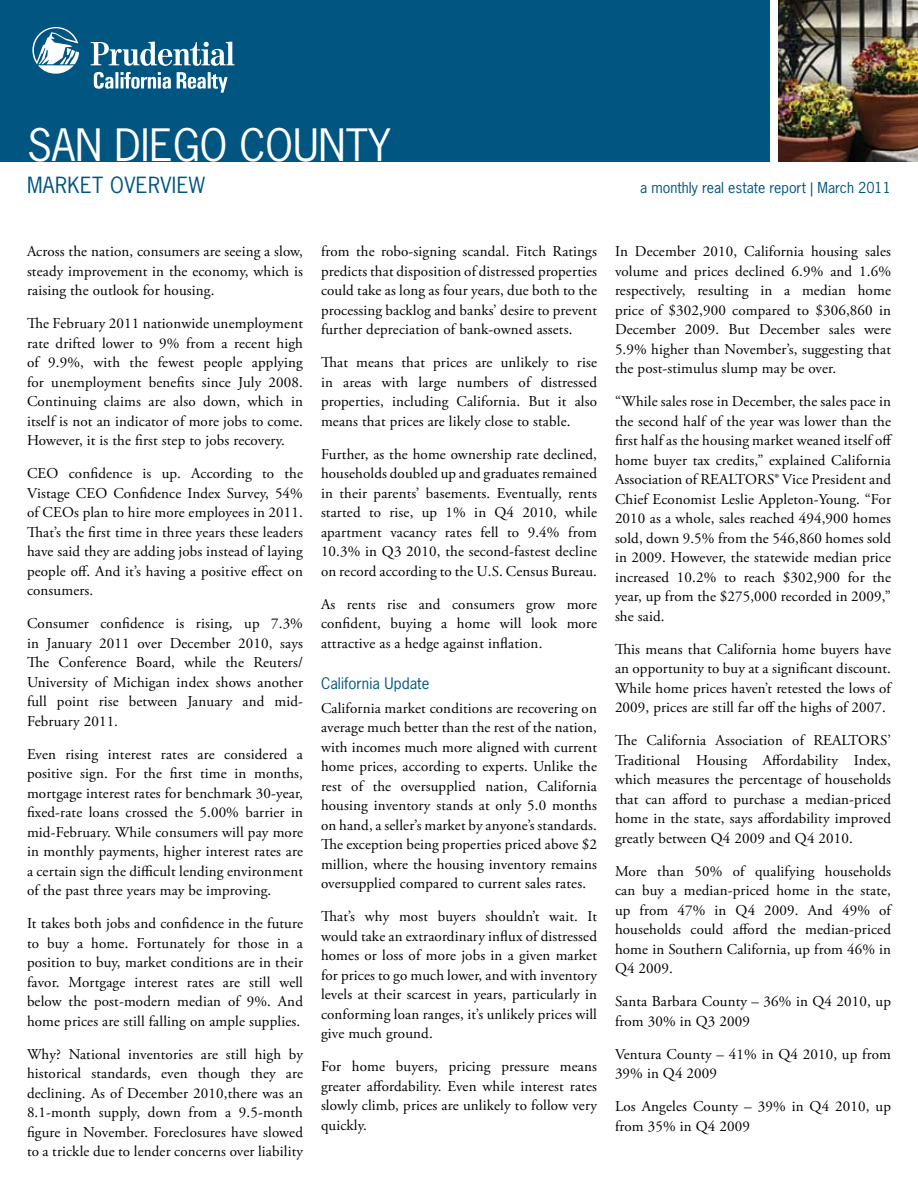
<style>
.page{position:relative;width:918px;height:1188px;background:#fff}
.page>*{position:absolute;margin:0;border:0;box-sizing:border-box;transform-origin:0 0}
.t1{font:42px "News Gothic Std";color:#fff}
.t2{font:21px "News Gothic Std";letter-spacing:.02em;color:#005581}
.t3{font:15px/19.5px "Adobe Garamond Pro";letter-spacing:.01em;color:#000;text-align:justify}
.t4{font:15px "News Gothic Std";letter-spacing:.005em;color:#005581}
.t5{font:14.25px "News Gothic Std";color:#005581}
</style>
<div class="page">
<div style="left:0;top:0;width:770px;height:162px;background:#005581"></div>
<svg style="left:32px;top:27px;width:203px;height:66px"></svg>
<img style="left:779px;top:0;width:139px;height:162px">
<h1 class="t1" style="left:27px;top:118px;width:365px">san diego county</h1>
<h2 class="t2" style="left:27px;top:172px;width:180px">Market Overview</h2>
<p class="t5" style="left:640px;top:179px;width:252px">a monthly real estate report | March 2011</p>
<p class="t3" style="left:27px;top:242px;width:278px">Across the nation, consumers are seeing a slow, steady improvement in the economy, which is raising the outlook for housing.</p>
<p class="t3" style="left:27px;top:314px;width:278px">The February 2011 nationwide unemployment rate drifted lower to 9% from a recent high of 9.9%, with the fewest people applying for unemployment benefits since July 2008.<br>Continuing claims are also down, which in itself is not an indicator of more jobs to come.<br>However, it is the first step to jobs recovery.</p>
<p class="t3" style="left:27px;top:464px;width:278px">CEO confidence is up. According to the Vistage CEO Confidence Index Survey, 54% of CEOs plan to hire more employees in 2011.<br>That’s the first time in three years these leaders have said they are adding jobs instead of laying people off. And it’s having a positive effect on consumers.</p>
<p class="t3" style="left:27px;top:614px;width:278px">Consumer confidence is rising, up 7.3% in January 2011 over December 2010, says The Conference Board, while the Reuters/ University of Michigan index shows another full point rise between January and mid-February 2011.</p>
<p class="t3" style="left:27px;top:745px;width:278px">Even rising interest rates are considered a positive sign. For the first time in months, mortgage interest rates for benchmark 30-year, fixed-rate loans crossed the 5.00% barrier in mid-February. While consumers will pay more in monthly payments, higher interest rates are a certain sign the difficult lending environment of the past three years may be improving.</p>
<p class="t3" style="left:27px;top:914px;width:278px">It takes both jobs and confidence in the future to buy a home. Fortunately for those in a position to buy, market conditions are in their favor. Mortgage interest rates are still well below the post-modern median of 9%. And home prices are still falling on ample supplies.</p>
<p class="t3" style="left:27px;top:1045px;width:278px">Why? National inventories are still high by historical standards, even though they are declining. As of December 2010,there was an 8.1-month supply, down from a 9.5-month figure in November. Foreclosures have slowed to a trickle due to lender concerns over liability</p>
<p class="t3" style="left:321px;top:242px;width:278px">from the robo-signing scandal. Fitch Ratings predicts that disposition of distressed properties could take as long as four years, due both to the processing backlog and banks’ desire to prevent further depreciation of bank-owned assets.</p>
<p class="t3" style="left:321px;top:353px;width:278px">That means that prices are unlikely to rise in areas with large numbers of distressed properties, including California. But it also means that prices are likely close to stable.</p>
<p class="t3" style="left:321px;top:445px;width:278px">Further, as the home ownership rate declined, households doubled up and graduates remained in their parents’ basements. Eventually, rents started to rise, up 1% in Q4 2010, while apartment vacancy rates fell to 9.4% from 10.3% in Q3 2010, the second-fastest decline on record according to the U.S. Census Bureau.</p>
<p class="t3" style="left:321px;top:595px;width:278px">As rents rise and consumers grow more confident, buying a home will look more attractive as a hedge against inflation.</p>
<p class="t4" style="left:321px;top:674px;width:110px">California Update</p>
<p class="t3" style="left:321px;top:699px;width:278px">California market conditions are recovering on average much better than the rest of the nation, with incomes much more aligned with current home prices, according to experts. Unlike the rest of the oversupplied nation, California housing inventory stands at only 5.0 months on hand, a seller’s market by anyone’s standards.<br>The exception being properties priced above $2 million, where the housing inventory remains oversupplied compared to current sales rates.</p>
<p class="t3" style="left:321px;top:907px;width:278px">That’s why most buyers shouldn’t wait. It would take an extraordinary influx of distressed homes or loss of more jobs in a given market for prices to go much lower, and with inventory levels at their scarcest in years, particularly in conforming loan ranges, it’s unlikely prices will give much ground.</p>
<p class="t3" style="left:321px;top:1057px;width:278px">For home buyers, pricing pressure means greater affordability. Even while interest rates slowly climb, prices are unlikely to follow very quickly.</p>
<p class="t3" style="left:615px;top:242px;width:278px">In December 2010, California housing sales volume and prices declined 6.9% and 1.6% respectively, resulting in a median home price of $302,900 compared to $306,860 in December 2009. But December sales were 5.9% higher than November’s, suggesting that the post-stimulus slump may be over.</p>
<p class="t3" style="left:615px;top:392px;width:279px">“While sales rose in December, the sales pace in the second half of the year was lower than the first half as the housing market weaned itself off home buyer tax credits,” explained California Association of REALTORS® Vice President and Chief Economist Leslie Appleton-Young. “For 2010 as a whole, sales reached 494,900 homes sold, down 9.5% from the 546,860 homes sold in 2009. However, the statewide median price increased 10.2% to reach $302,900 for the year, up from the $275,000 recorded in 2009,” she said.</p>
<p class="t3" style="left:615px;top:640px;width:278px">This means that California home buyers have an opportunity to buy at a significant discount.<br>While home prices haven’t retested the lows of 2009, prices are still far off the highs of 2007.</p>
<p class="t3" style="left:615px;top:731px;width:278px">The California Association of REALTORS’ Traditional Housing Affordability Index, which measures the percentage of households that can afford to purchase a median-priced home in the state, says affordability improved greatly between Q4 2009 and Q4 2010.</p>
<p class="t3" style="left:615px;top:862px;width:278px">More than 50% of qualifying households can buy a median-priced home in the state, up from 47% in Q4 2009. And 49% of households could afford the median-priced home in Southern California, up from 46% in Q4 2009.</p>
<p class="t3" style="left:615px;top:992px;width:277px">Santa Barbara County – 36% in Q4 2010, up from 30% in Q3 2009</p>
<p class="t3" style="left:615px;top:1045px;width:278px">Ventura County – 41% in Q4 2010, up from<br>39% in Q4 2009</p>
<p class="t3" style="left:615px;top:1097px;width:278px">Los Angeles County – 39% in Q4 2010, up from 35% in Q4 2009</p>
</div>
